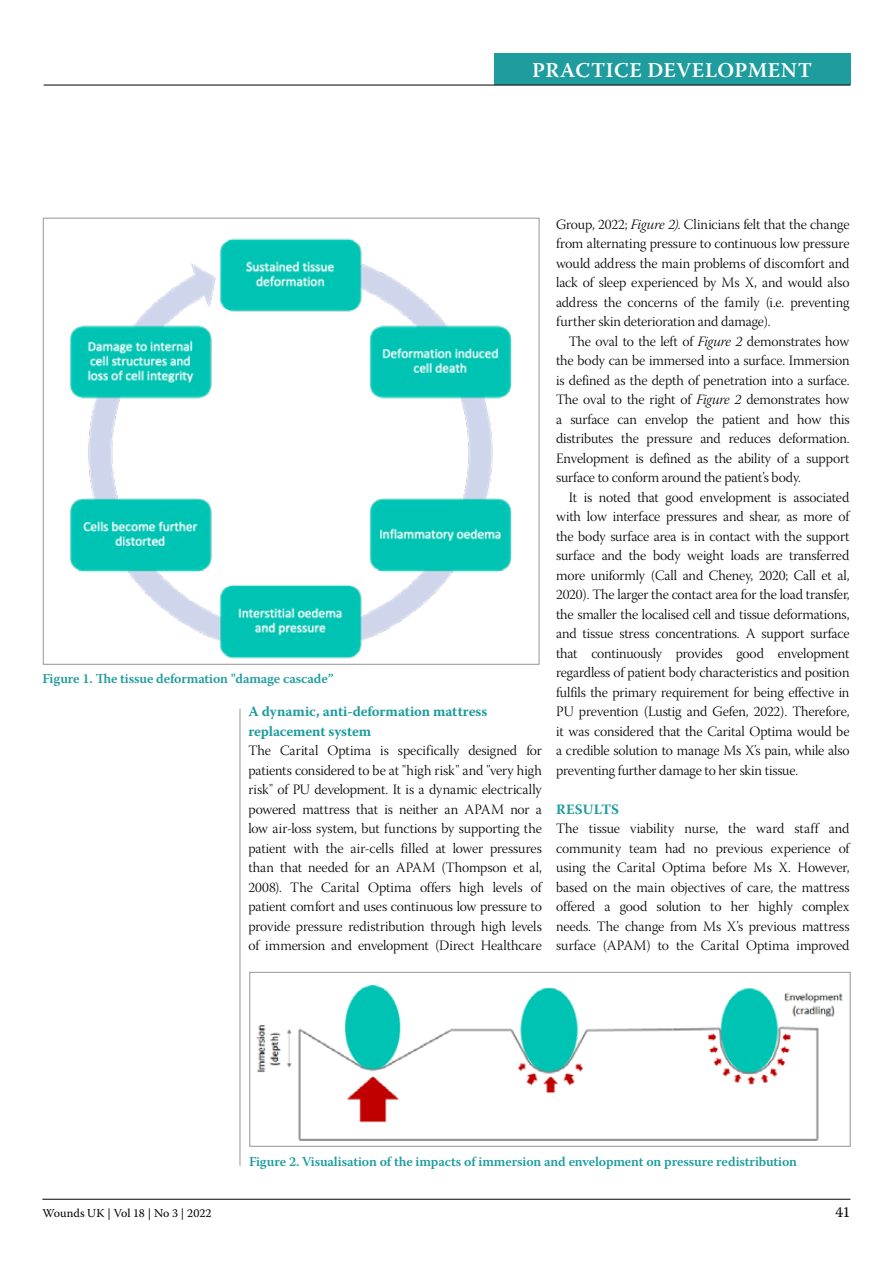
<style>
.page{position:relative;width:893px;height:1263px;background:#fff}
.page>*{position:absolute;margin:0;border:0;box-sizing:border-box;transform-origin:0 0}
.t1{font:600 21px "Warnock Pro";letter-spacing:.025em;color:#fff}
.t2{font:15px "Warnock Pro";color:#000}
.t3{font:14.25px/19.5px "Warnock Pro Light Subh";letter-spacing:-.01em;color:#000;text-align:justify}
.t4{font:700 14.25px/19.5px "Warnock Pro";letter-spacing:-.005em;color:#1e9c9e}
.t5{font:600 13.5px "Warnock Pro";letter-spacing:-.01em;color:#1e9c9e}
.t6{font:12px "Warnock Pro";letter-spacing:-.005em;color:#000}
.s1{font-family:"Warnock Pro Light It Subh"}
</style>
<div class="page">
<hr style="left:42px;top:1199px;width:808px;height:1px;background:#000">
<div style="left:494px;top:54px;width:356px;height:31px;background:#1e9c9e"></div>
<hr style="left:44px;top:85px;width:806px;height:1px;background:#000">
<hr style="left:240px;top:709px;width:1px;height:457px;background:#939598">
<img style="left:70px;top:238px;width:442px;height:421px">
<img style="left:256px;top:986px;width:587px;height:154px">
<div style="left:249px;top:972px;width:601px;height:175px;border:1px solid #939598"></div>
<h1 class="t1" style="left:532px;top:58px;width:282px">PRACTICE DEVELOPMENT</h1>
<p class="t5" style="left:43px;top:671px;width:292px">Figure 1. The tissue deformation "damage cascade”</p>
<p class="t4" style="left:248px;top:702px;width:240px">A dynamic, anti-deformation mattress replacement system</p>
<p class="t3" style="left:248px;top:743px;width:295px">The Carital Optima is specifically designed for patients considered to be at "high risk" and "very high risk" of PU development. It is a dynamic electrically powered mattress that is neither an APAM nor a low air-loss system, but functions by supporting the patient with the air-cells filled at lower pressures than that needed for an APAM (Thompson et al, 2008). The Carital Optima offers high levels of patient comfort and uses continuous low pressure to provide pressure redistribution through high levels of immersion and envelopment (Direct Healthcare</p>
<p class="t3" style="left:556px;top:216px;width:295px">Group, 2022; <span class="s1">Figure 2)</span>. Clinicians felt that the change from alternating pressure to continuous low pressure would address the main problems of discomfort and lack of sleep experienced by Ms X, and would also address the concerns of the family (i.e. preventing further skin deterioration and damage).</p>
<p class="t3" style="left:556px;top:333px;width:295px;text-indent:13px">The oval to the left of <span class="s1">Figure 2</span> demonstrates how the body can be immersed into a surface. Immersion is defined as the depth of penetration into a surface.<br>The oval to the right of <span class="s1">Figure 2</span> demonstrates how a surface can envelop the patient and how this distributes the pressure and reduces deformation.<br>Envelopment is defined as the ability of a support surface to conform around the patient’s body.</p>
<p class="t3" style="left:556px;top:489px;width:295px;text-indent:13px">It is noted that good envelopment is associated with low interface pressures and shear, as more of the body surface area is in contact with the support surface and the body weight loads are transferred more uniformly (Call and Cheney, 2020; Call et al, 2020). The larger the contact area for the load transfer, the smaller the localised cell and tissue deformations, and tissue stress concentrations. A support surface that continuously provides good envelopment regardless of patient body characteristics and position fulfils the primary requirement for being effective in PU prevention (Lustig and Gefen, 2022). Therefore, it was considered that the Carital Optima would be a credible solution to manage Ms X’s pain, while also preventing further damage to her skin tissue.</p>
<p class="t4" style="left:556px;top:799px;width:64px">RESULTS</p>
<p class="t3" style="left:556px;top:820px;width:295px">The tissue viability nurse, the ward staff and community team had no previous experience of using the Carital Optima before Ms X. However, based on the main objectives of care, the mattress offered a good solution to her highly complex needs. The change from Ms X’s previous mattress surface (APAM) to the Carital Optima improved</p>
<p class="t5" style="left:249px;top:1153px;width:549px">Figure 2. Visualisation of the impacts of immersion and envelopment on pressure redistribution</p>
<p class="t6" style="left:42px;top:1205px;width:171px">Wounds UK | Vol 18 | No 3 | 2022</p>
<p class="t2" style="left:835px;top:1203px;width:17px">41</p>
</div>
